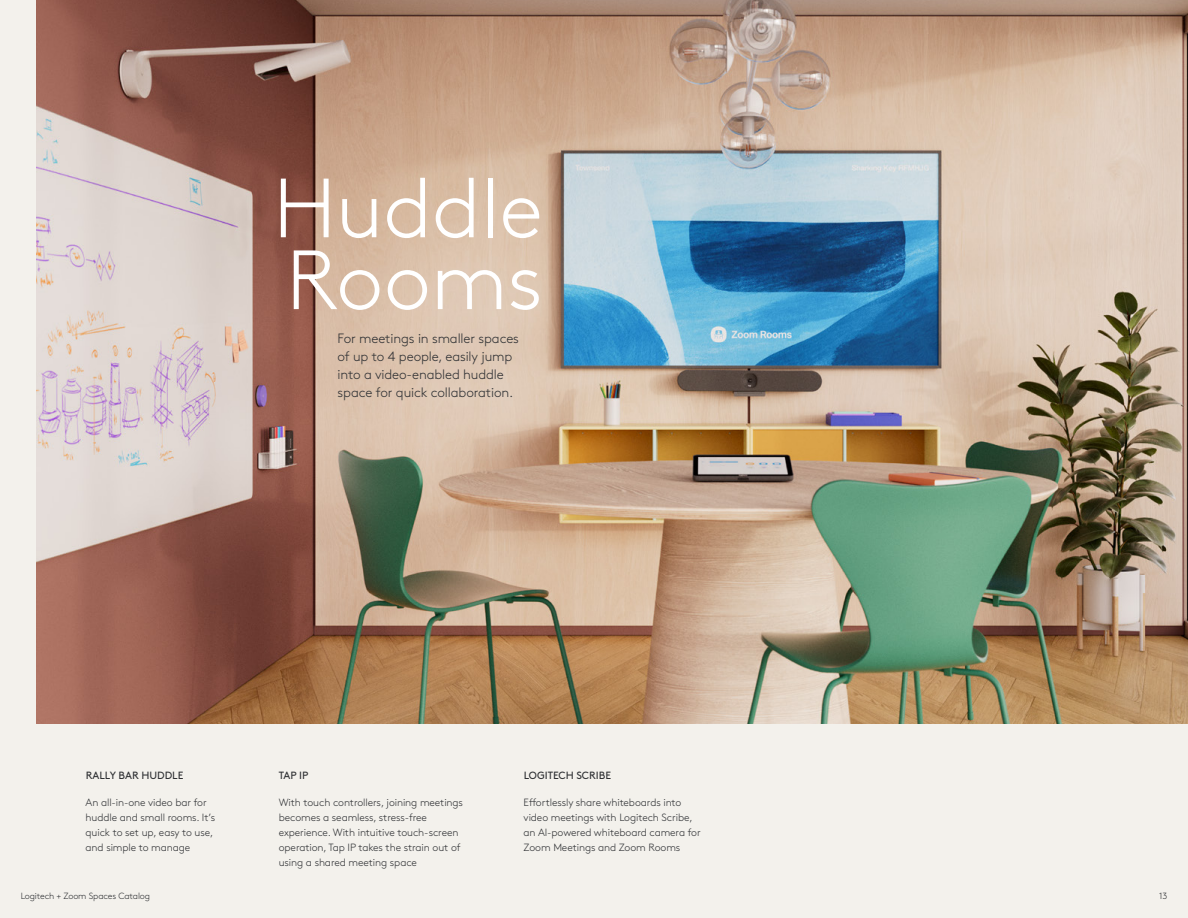
<style>
.page{position:relative;width:1188px;height:918px;background:#f3f1ec}
.page>*{position:absolute;margin:0;border:0;box-sizing:border-box;transform-origin:0 0}
.t1{font:300 83.85px "Brown Pro";color:#fff}
.Body_copy{font:300 13.5px/18px "Brown Pro";letter-spacing:-.01em;color:#2e3033}
.Body_copy-2{font:300 10.5px/15px "Brown Pro";letter-spacing:-.01em;color:#2e3033}
.Body_copy-3{font:10.5px "Brown Pro";color:#2e3033}
.t2{font:300 9px "Brown Pro";letter-spacing:-.015em;color:#2e3033}
</style>
<div class="page">
<img style="left:36px;top:0;width:1152px;height:723px">
<h1 class="t1" style="left:273px;top:146px;width:271px">Huddle</h1>
<h1 class="t1" style="left:286px;top:218px;width:258px">Rooms</h1>
<p class="Body_copy" style="left:338px;top:328px;width:183px">For meetings in smaller spaces of up to 4 people, easily jump into a video-enabled huddle space for quick collaboration.</p>
<p class="Body_copy-3" style="left:86px;top:767px;width:99px">RALLY BAR HUDDLE</p>
<p class="Body_copy-3" style="left:279px;top:767px;width:31px">TAP IP</p>
<p class="Body_copy-3" style="left:524px;top:767px;width:89px">LOGITECH SCRIBE</p>
<p class="Body_copy-2" style="left:86px;top:795px;width:131px">An all-in-one video bar for huddle and small rooms. It’s quick to set up, easy to use, and simple to manage</p>
<p class="Body_copy-2" style="left:279px;top:795px;width:186px">With touch controllers, joining meetings becomes a seamless, stress-free experience. With intuitive touch-screen operation, Tap IP takes the strain out of using a shared meeting space</p>
<p class="Body_copy-2" style="left:524px;top:795px;width:179px">Effortlessly share whiteboards into video meetings with Logitech Scribe, an AI-powered whiteboard camera for Zoom Meetings and Zoom Rooms</p>
<p class="t2" style="left:21px;top:889px;width:131px">Logitech + Zoom Spaces Catalog</p>
<p class="t2" style="left:1159px;top:889px;width:10px">13</p>
</div>
